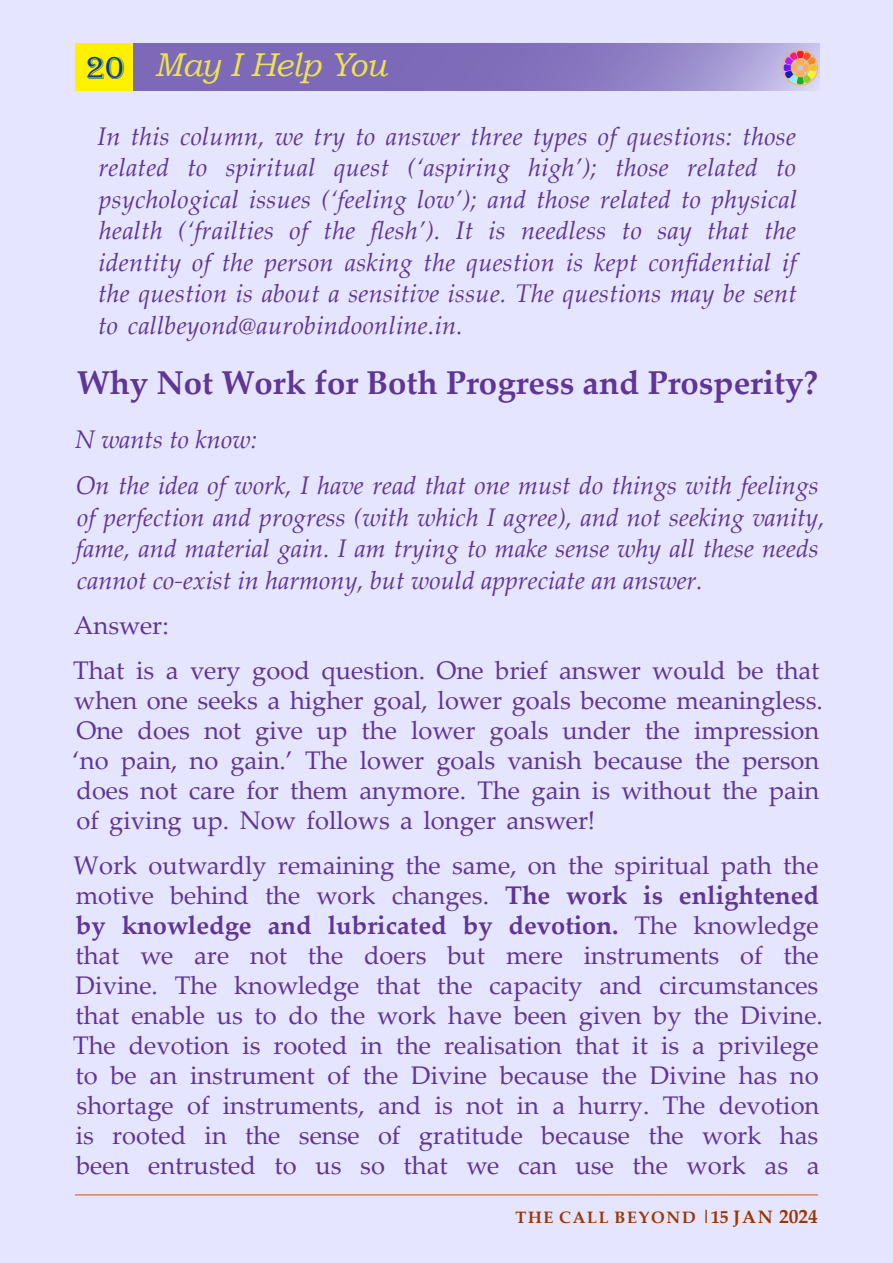
<style>
.page{position:relative;width:893px;height:1263px;background:#e5e5ff}
.page>*{position:absolute;margin:0;border:0;box-sizing:border-box;transform-origin:0 0}
.t1{font:700 33px "Palatino Linotype";color:#603595}
.t2{font:italic 33px "Bookman Old Style";letter-spacing:-.025em;color:#efe34b}
.t3{font:25.5px/30px "Palatino Linotype";color:#603595}
.t4{font:italic 25.5px/31.5px "Palatino Linotype";color:#603595}
.t5{font:700 16.5px "Palatino Linotype";letter-spacing:.1em;color:#9c3600}
.s1{font-family:"Algerian";font-style:normal;color:#004095}
.s2{font-weight:700}
.s3{font-size:18px}
.s4{font-size:19.5px}
</style>
<div class="page">
<hr style="left:75px;top:1194px;width:743px;height:2px;background:#de8544">
<div style="left:76px;top:43px;width:57px;height:48px;background:#fff100"></div>
<svg style="left:134px;top:43px;width:686px;height:48px;background:#8877c0"></svg>
<svg style="left:783px;top:51px;width:34px;height:33px"></svg>
<div style="left:797px;top:64px;width:7px;height:7px;border:1px solid #ffad36;border-radius:50%"></div>
<div style="left:791px;top:59px;width:18px;height:18px;border:1px solid #ffad36;border-radius:50%"></div>
<div style="left:783px;top:50px;width:35px;height:35px;border:1px solid #ffad36;border-radius:50%"></div>
<p class="t2" style="left:86px;top:52px;width:303px"><span class="s1">20</span> May I Help You</p>
<p class="t4" style="left:98px;top:119px;width:701px;text-align:justify">In this column, we try to answer three types of questions: those related to spiritual quest (‘aspiring high’); those related to psychological issues (‘feeling low’); and those related to physical health (‘frailties of the 昀氀esh’). It is needless to say that the identity of the person asking the question is kept con昀椀dential if the question is about a sensitive issue. The questions may be sent to callbeyond@aurobindoonline.in.</p>
<p class="t1" style="left:77px;top:359px;width:743px">Why Not Work for Both Progress and Prosperity?</p>
<p class="t4" style="left:75px;top:415px;width:745px;line-height:46.5px">N wants to know:<br>On the idea of work, I have read that one must do things with feelings</p>
<p class="t4" style="left:76px;top:504px;width:750px">of perfection and progress (with which I agree), and not seeking vanity, fame, and material gain. I am trying to make sense why all these needs cannot co-exist in harmony, but would appreciate an answer.</p>
<p class="t3" style="left:73px;top:606px;width:748px;line-height:45px">Answer:<br>That is a very good question. One brief answer would be that</p>
<p class="t3" style="left:73px;top:688px;width:752px">when one seeks a higher goal, lower goals become meaningless.<br>One does not give up the lower goals under the impression ‘no pain, no gain.’ The lower goals vanish because the person does not care for them anymore. The gain is without the pain of giving up. Now follows a longer answer!</p>
<p class="t3" style="left:73px;top:853px;width:751px">Work outwardly remaining the same, on the spiritual path the motive behind the work changes. <span class="s2">The work is enlightened by knowledge and lubricated by devotion.</span> The knowledge that we are not the doers but mere instruments of the Divine. The knowledge that the capacity and circumstances that enable us to do the work have been given by the Divine.<br>The devotion is rooted in the realisation that it is a privilege to be an instrument of the Divine because the Divine has no shortage of instruments, and is not in a hurry. The devotion is rooted in the sense of gratitude because the work has been entrusted to us so that we can use the work as a</p>
<p class="t5" style="left:515px;top:1210px;width:304px">The Call Beyond <span class="s3">|15 Jan</span> <span class="s4">2024</span></p>
</div>
